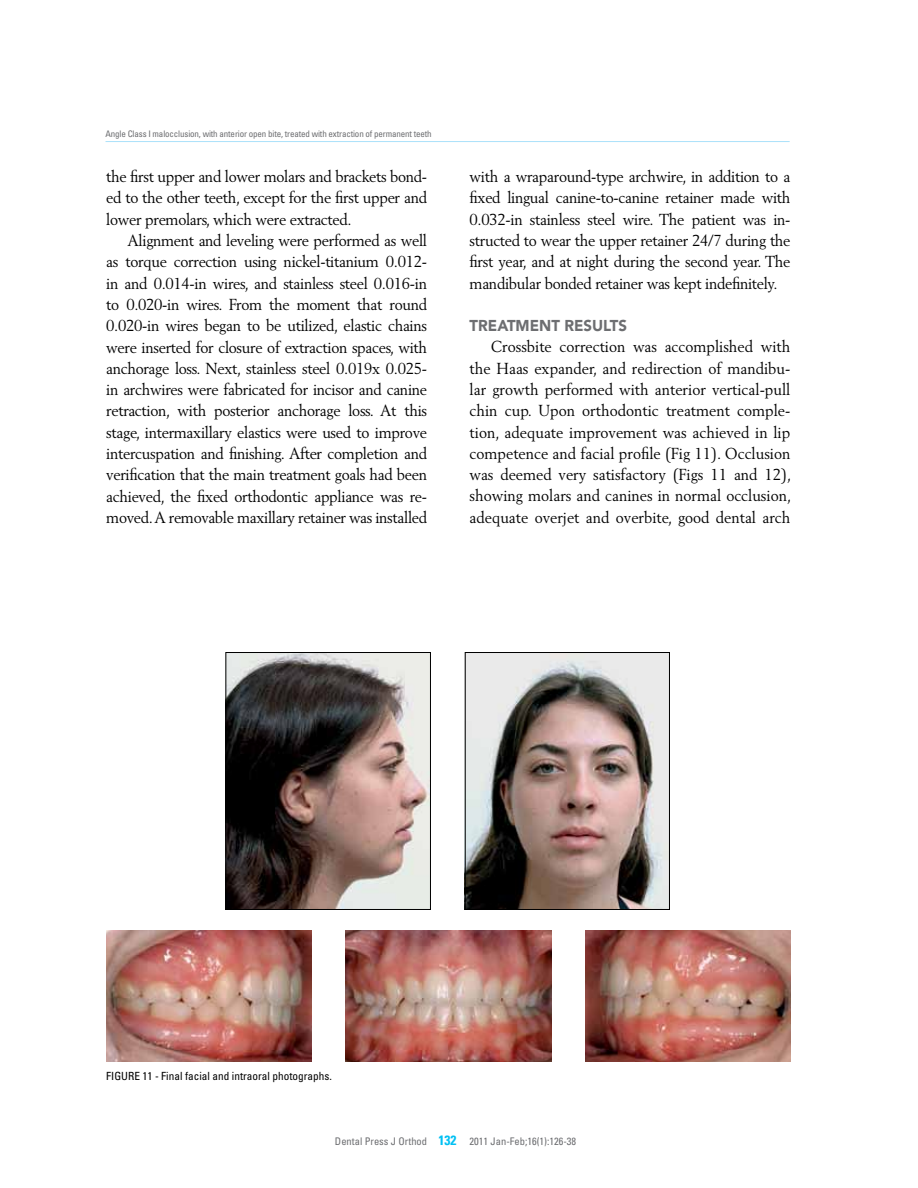
<style>
.page{position:relative;width:918px;height:1188px;background:#fff}
.page>*{position:absolute;margin:0;border:0;box-sizing:border-box;transform-origin:0 0}
.t1{font:15.75px/21.3px "Berling";letter-spacing:-.02em;color:#000;text-align:justify;scale:.95 1}
.t2{font:900 15.75px "Avenir LT";color:#6d6e71;scale:.95 1}
.t3{font:condensed 11.25px "Univers";color:#000}
.t4{font:condensed 10.5px "Univers";color:#6d6e71}
.t5{font:condensed 9px "Univers";letter-spacing:-.015em;color:#6d6e71}
.s1{font-weight:700;font-size:13.5px;color:#00c0f3}
</style>
<div class="page">
<hr style="left:106px;top:141px;width:684px;height:1px;background:#abe1fa">
<img style="left:227px;top:654px;width:202px;height:254px">
<div style="left:225px;top:652px;width:206px;height:258px;border:1px solid #000"></div>
<img style="left:467px;top:654px;width:201px;height:254px">
<div style="left:465px;top:652px;width:205px;height:258px;border:1px solid #000"></div>
<img style="left:106px;top:931px;width:206px;height:131px">
<img style="left:346px;top:931px;width:205px;height:131px">
<img style="left:585px;top:931px;width:205px;height:131px">
<p class="t5" style="left:106px;top:128px;width:328px">Angle Class I malocclusion, with anterior open bite, treated with extraction of permanent teeth</p>
<p class="t1" style="left:106px;top:166px;width:339px">the first upper and lower molars and brackets bond&shy;ed to the other teeth, except for the first upper and lower premolars, which were extracted.</p>
<p class="t1" style="left:106px;top:230px;width:339px;text-indent:21px">Alignment and leveling were performed as well as torque correction using nickel-titanium 0.012- in and 0.014-in wires, and stainless steel 0.016-in to 0.020-in wires. From the moment that round 0.020-in wires began to be utilized, elastic chains were inserted for closure of extraction spaces, with anchorage loss. Next, stainless steel 0.019x 0.025- in archwires were fabricated for incisor and canine retraction, with posterior anchorage loss. At this stage, intermaxillary elastics were used to improve intercuspation and finishing. After completion and verification that the main treatment goals had been achieved, the fixed orthodontic appliance was re&shy;moved. A removable maxillary retainer was installed</p>
<p class="t1" style="left:470px;top:166px;width:339px">with a wraparound-type archwire, in addition to a fixed lingual canine-to-canine retainer made with 0.032-in stainless steel wire. The patient was in&shy;structed to wear the upper retainer 24/7 during the first year, and at night during the second year. The mandibular bonded retainer was kept indefinitely.</p>
<p class="t2" style="left:470px;top:316px;width:167px">TREATMENT RESULTS</p>
<p class="t1" style="left:470px;top:336px;width:340px;text-indent:21px">Crossbite correction was accomplished with the Haas expander, and redirection of mandibu&shy;lar growth performed with anterior vertical-pull chin cup. Upon orthodontic treatment comple&shy;tion, adequate improvement was achieved in lip competence and facial profile (Fig 11). Occlusion was deemed very satisfactory (Figs 11 and 12), showing molars and canines in normal occlusion, adequate overjet and overbite, good dental arch</p>
<p class="t3" style="left:106px;top:1069px;width:227px">FigurE 11 - Final facial and intraoral photographs.</p>
<p class="t4" style="left:335px;top:1134px;width:243px">Dental Press J Orthod <span class="s1">132</span> 2011 Jan-Feb;16(1):126-38</p>
</div>
